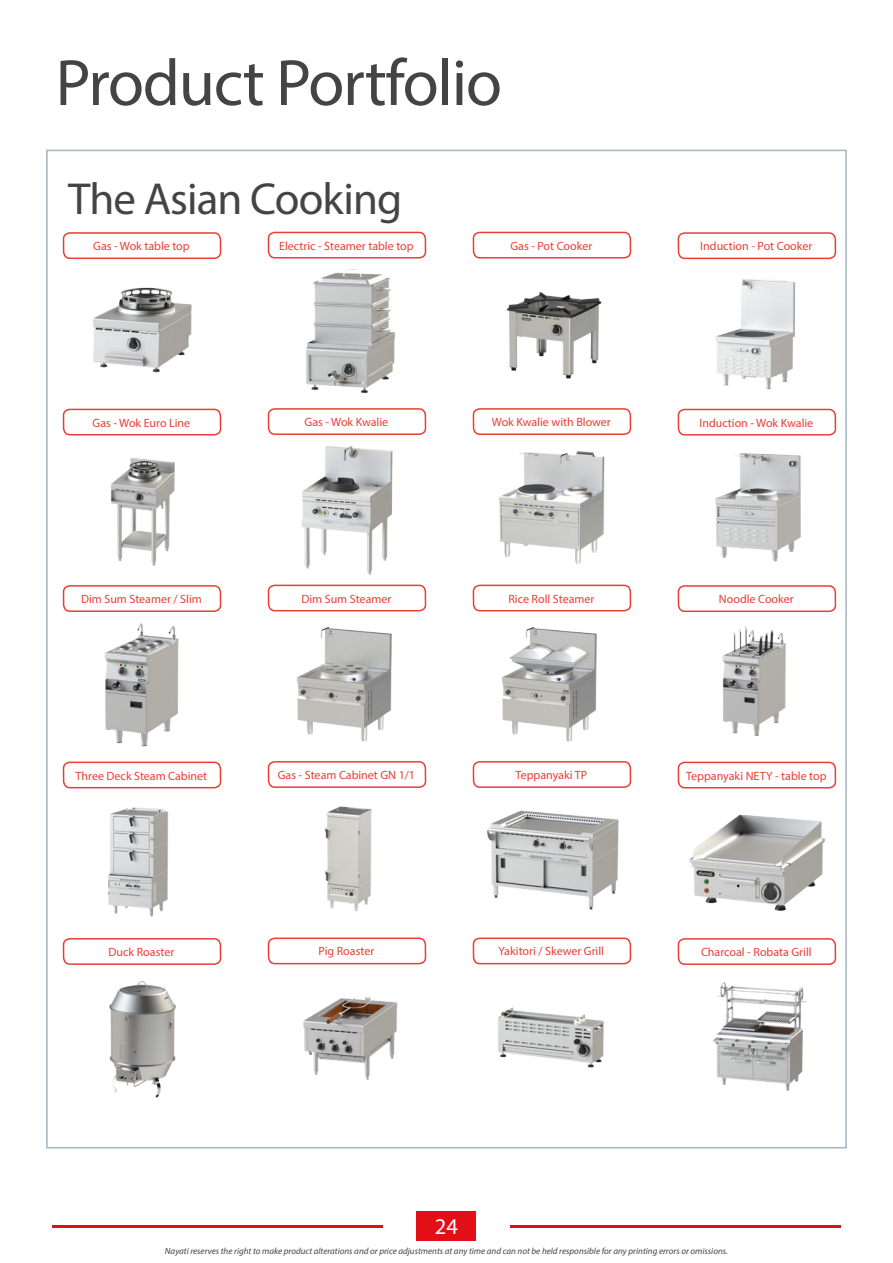
<style>
.page{position:relative;width:893px;height:1263px;background:#fff}
.page>*{position:absolute;margin:0;border:0;box-sizing:border-box;transform-origin:0 0}
.t1{font:66px "Myriad Pro";letter-spacing:-.02em;color:#454444}
.t2{font:45px "Myriad Pro";letter-spacing:-.02em;color:#454444}
.t3{font:22.5px "Myriad Pro";color:#fff}
.t4{font:12px "Myriad Pro";color:#e83e34}
.t5{font:italic 9px "Myriad Pro";color:#454444}
</style>
<div class="page">
<div style="left:417px;top:1211px;width:59px;height:29px;background:#e30f17"></div>
<hr style="left:510px;top:1224px;width:331px;height:3px;background:#e30f17">
<hr style="left:52px;top:1224px;width:331px;height:3px;background:#e30f13">
<div style="left:46px;top:150px;width:801px;height:998px;background:#fff;border:2px solid #a2b5c1"></div>
<img style="left:93px;top:287px;width:99px;height:86px">
<div style="left:63px;top:232px;width:158px;height:27px;border:2px solid #e83e34;border-radius:6px"></div>
<img style="left:110px;top:458px;width:65px;height:108px">
<div style="left:63px;top:409px;width:158px;height:26px;border:2px solid #e83e34;border-radius:6px"></div>
<img style="left:104px;top:623px;width:75px;height:124px">
<div style="left:63px;top:585px;width:158px;height:27px;border:2px solid #e83e34;border-radius:6px"></div>
<img style="left:108px;top:807px;width:61px;height:110px">
<div style="left:63px;top:762px;width:158px;height:26px;border:2px solid #e83e34;border-radius:6px"></div>
<img style="left:109px;top:981px;width:67px;height:118px">
<div style="left:63px;top:938px;width:158px;height:27px;border:2px solid #e83e34;border-radius:6px"></div>
<img style="left:306px;top:269px;width:89px;height:124px">
<div style="left:268px;top:232px;width:158px;height:27px;border:2px solid #e83e34;border-radius:6px"></div>
<img style="left:301px;top:446px;width:92px;height:129px">
<div style="left:268px;top:408px;width:158px;height:27px;border:2px solid #e83e34;border-radius:6px"></div>
<img style="left:297px;top:627px;width:95px;height:115px">
<div style="left:268px;top:585px;width:158px;height:26px;border:2px solid #e83e34;border-radius:6px"></div>
<img style="left:324px;top:806px;width:48px;height:106px">
<div style="left:268px;top:761px;width:158px;height:27px;border:2px solid #e83e34;border-radius:6px"></div>
<img style="left:303px;top:996px;width:95px;height:84px">
<div style="left:268px;top:937px;width:158px;height:27px;border:2px solid #e83e34;border-radius:6px"></div>
<img style="left:506px;top:292px;width:96px;height:87px">
<div style="left:473px;top:232px;width:158px;height:27px;border:2px solid #e83e34;border-radius:6px"></div>
<img style="left:499px;top:451px;width:106px;height:113px">
<div style="left:473px;top:408px;width:158px;height:27px;border:2px solid #e83e34;border-radius:6px"></div>
<img style="left:502px;top:627px;width:95px;height:115px">
<div style="left:473px;top:585px;width:158px;height:26px;border:2px solid #e83e34;border-radius:6px"></div>
<img style="left:487px;top:810px;width:132px;height:100px">
<div style="left:473px;top:761px;width:158px;height:27px;border:2px solid #e83e34;border-radius:6px"></div>
<img style="left:498px;top:1007px;width:106px;height:61px">
<div style="left:473px;top:937px;width:158px;height:27px;border:2px solid #e83e34;border-radius:6px"></div>
<img style="left:715px;top:279px;width:81px;height:111px">
<div style="left:678px;top:232px;width:158px;height:27px;border:2px solid #e83e34;border-radius:6px"></div>
<img style="left:715px;top:453px;width:86px;height:109px">
<div style="left:678px;top:409px;width:158px;height:27px;border:2px solid #e83e34;border-radius:6px"></div>
<img style="left:722px;top:626px;width:64px;height:110px">
<div style="left:678px;top:585px;width:158px;height:27px;border:2px solid #e83e34;border-radius:6px"></div>
<img style="left:689px;top:814px;width:136px;height:97px">
<div style="left:678px;top:762px;width:158px;height:26px;border:2px solid #e83e34;border-radius:6px"></div>
<img style="left:712px;top:982px;width:95px;height:109px">
<div style="left:678px;top:938px;width:158px;height:27px;border:2px solid #e83e34;border-radius:6px"></div>
<h1 class="t1" style="left:56px;top:42px;width:448px">Product Portfolio</h1>
<h2 class="t2" style="left:68px;top:171px;width:336px">The Asian Cooking</h2>
<p class="t4" style="left:93px;top:239px;width:98px">Gas - Wok table top</p>
<p class="t4" style="left:279px;top:238px;width:136px">Electric - Steamer table top</p>
<p class="t4" style="left:510px;top:238px;width:83px">Gas - Pot Cooker</p>
<p class="t4" style="left:700px;top:239px;width:114px">Induction - Pot Cooker</p>
<p class="t4" style="left:93px;top:415px;width:99px">Gas - Wok Euro Line</p>
<p class="t4" style="left:304px;top:415px;width:85px">Gas - Wok Kwalie</p>
<p class="t4" style="left:492px;top:415px;width:120px">Wok Kwalie with Blower</p>
<p class="t4" style="left:699px;top:415px;width:115px">Induction - Wok Kwalie</p>
<p class="t4" style="left:81px;top:592px;width:122px">Dim Sum Steamer / Slim</p>
<p class="t4" style="left:301px;top:591px;width:91px">Dim Sum Steamer</p>
<p class="t4" style="left:508px;top:591px;width:88px">Rice Roll Steamer</p>
<p class="t4" style="left:719px;top:592px;width:76px">Noodle Cooker</p>
<p class="t4" style="left:76px;top:768px;width:133px">Three Deck Steam Cabinet</p>
<p class="t4" style="left:278px;top:767px;width:139px">Gas - Steam Cabinet GN 1/1</p>
<p class="t4" style="left:516px;top:767px;width:73px">Teppanyaki TP</p>
<p class="t4" style="left:686px;top:768px;width:142px">Teppanyaki NETY - table top</p>
<p class="t4" style="left:109px;top:944px;width:67px">Duck Roaster</p>
<p class="t4" style="left:319px;top:944px;width:57px">Pig Roaster</p>
<p class="t4" style="left:499px;top:944px;width:107px">Yakitori / Skewer Grill</p>
<p class="t4" style="left:701px;top:945px;width:112px">Charcoal - Robata Grill</p>
<h3 class="t3" style="left:435px;top:1213px;width:25px">24</h3>
<p class="t5" style="left:165px;top:1245px;width:564px">Nayati reserves the right to make product alterations and or price adjustments at any time and can not be held responsible for any printing errors or omissions.</p>
</div>
